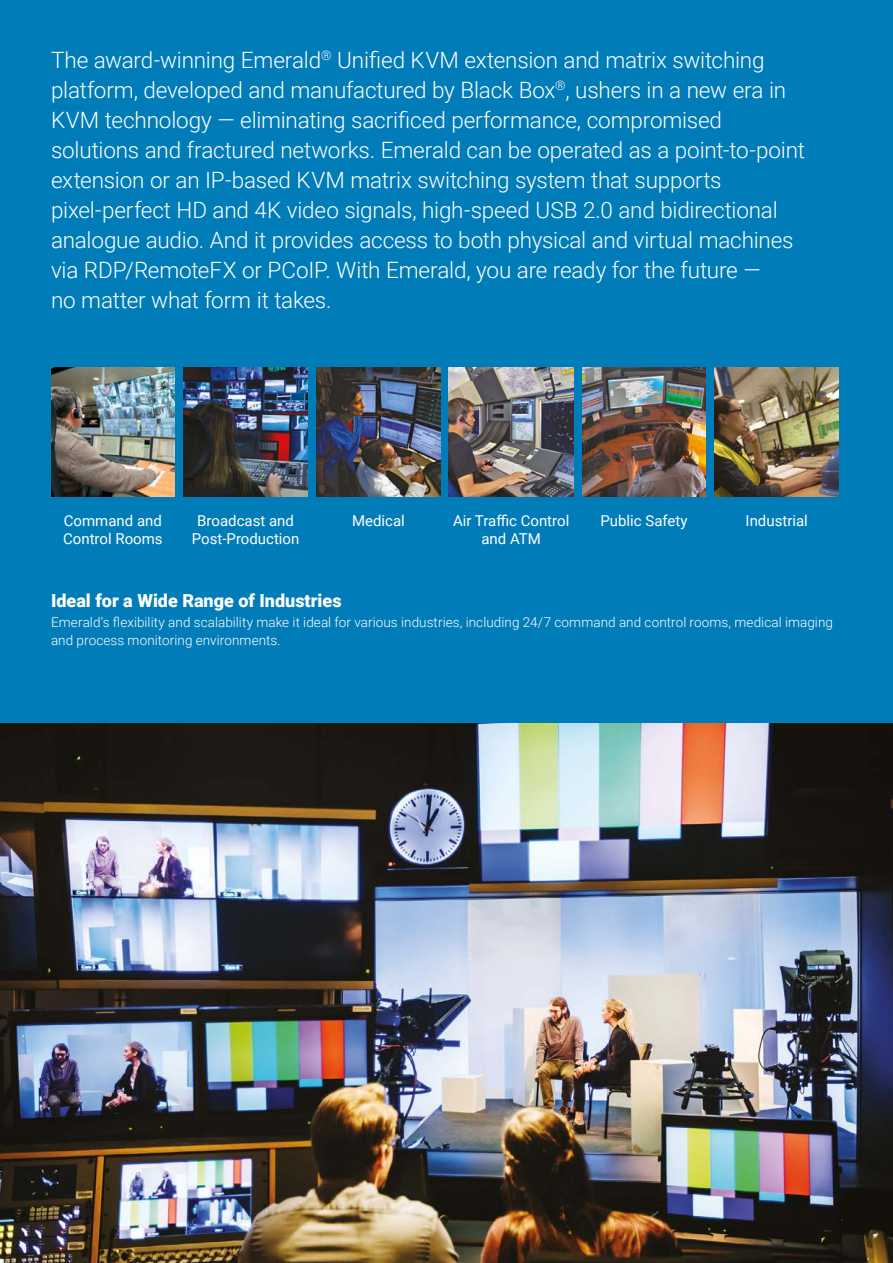
<style>
.page{position:relative;width:893px;height:1263px;background:#fff}
.page>*{position:absolute;margin:0;border:0;box-sizing:border-box;transform-origin:0 0}
.t1{font:300 22.5px/30px "Roboto";letter-spacing:-.01em;color:#fff}
.t2{font:900 18px "Roboto";color:#fff}
.t3{font:15px/18px "Roboto";color:#fff;text-align:center}
.t4{font:300 13.5px/18px "Roboto";letter-spacing:.005em;color:#fff}
</style>
<div class="page">
<img style="left:0;top:723px;width:893px;height:540px">
<div style="left:0;top:0;width:893px;height:723px;background:#007cb9"></div>
<img style="left:582px;top:367px;width:124px;height:129px">
<img style="left:449px;top:367px;width:124px;height:129px">
<img style="left:715px;top:367px;width:124px;height:129px">
<img style="left:317px;top:367px;width:123px;height:129px">
<img style="left:51px;top:367px;width:124px;height:129px">
<img style="left:184px;top:367px;width:124px;height:129px">
<p class="t1" style="left:51px;top:44px;width:755px">The award-winning Emerald<sup>®</sup> Unified KVM extension and matrix switching platform, developed and manufactured by Black Box<sup>®</sup>, ushers in a new era in KVM technology — eliminating sacrificed performance, compromised solutions and fractured networks. Emerald can be operated as a point-to-point extension or an IP-based KVM matrix switching system that supports pixel-perfect HD and 4K video signals, high-speed USB 2.0 and bidirectional analogue audio. And it provides access to both physical and virtual machines via RDP/RemoteFX or PCoIP. With Emerald, you are ready for the future —<br>no matter what form it takes.</p>
<p class="t3" style="left:63px;top:511px;width:101px;text-align:left">Command and<br>Control Rooms</p>
<p class="t3" style="left:192px;top:511px;width:109px">Broadcast and<br>Post-Production</p>
<p class="t3" style="left:352px;top:511px;width:54px">Medical</p>
<p class="t3" style="left:453px;top:511px;width:118px">Air Traffic Control and ATM</p>
<p class="t3" style="left:600px;top:511px;width:89px">Public Safety</p>
<p class="t3" style="left:746px;top:511px;width:64px">Industrial</p>
<p class="t2" style="left:51px;top:588px;width:292px">Ideal for a Wide Range of Industries</p>
<p class="t4" style="left:51px;top:613px;width:783px">Emerald’s flexibility and scalability make it ideal for various industries, including 24/7 command and control rooms, medical imaging and process monitoring environments.</p>
</div>
